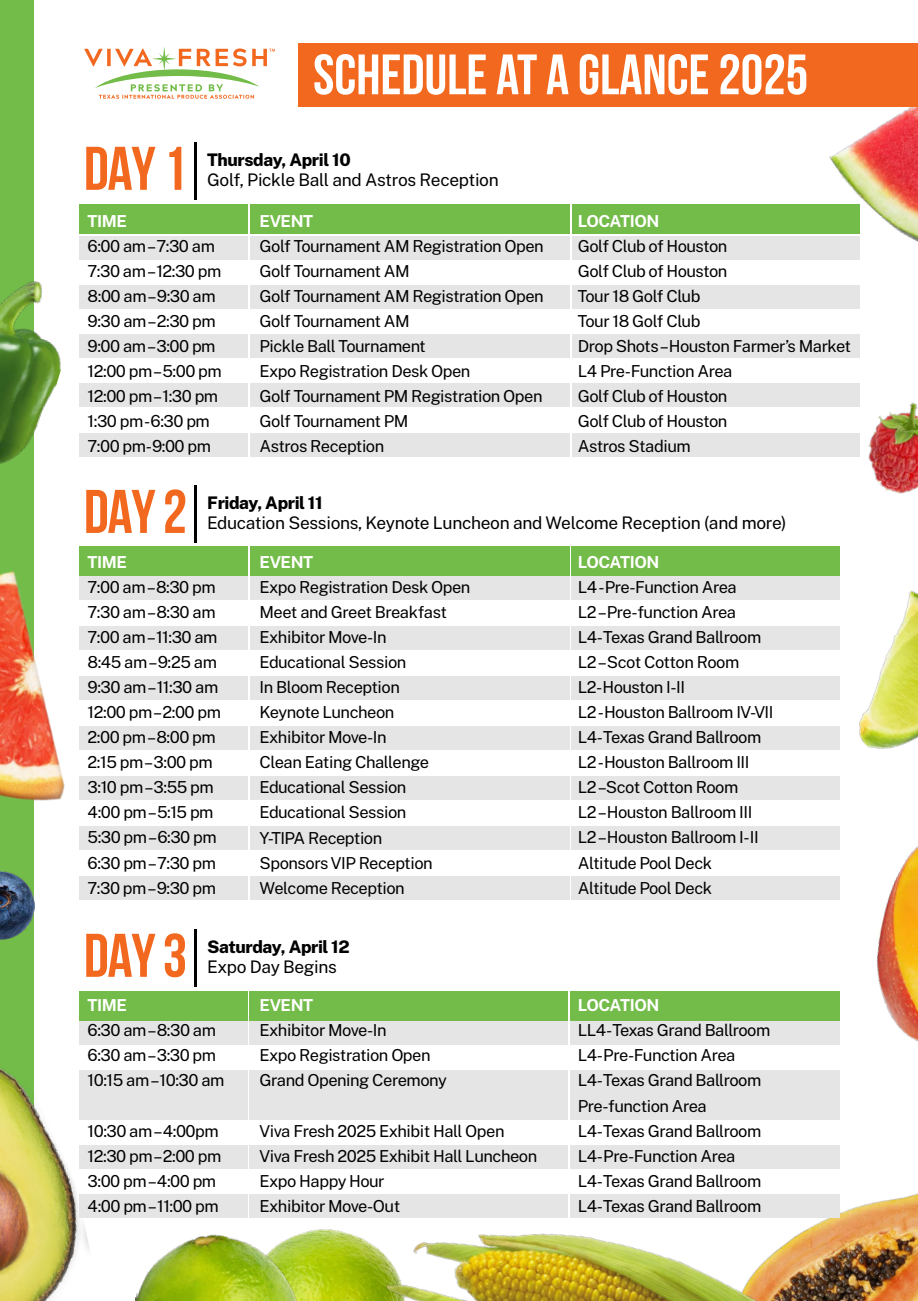
<style>
.page{position:relative;width:918px;height:1301px;background:#fff}
.page>*{position:absolute;margin:0;border:0;box-sizing:border-box;transform-origin:0 0}
.t1{font:700 61.5px "Bebas Neue";letter-spacing:-.02em;color:#f3681f}
.t2{font:700 56.7px "Bebas Neue";color:#fff}
.t3{font:17.4px "Public Sans";letter-spacing:-.02em;color:#000}
.t4{font:800 17.4px "Public Sans";letter-spacing:-.02em;color:#000}
.t5{font:16.5px/25px "Public Sans";letter-spacing:-.03em;color:#000}
.t6{font:700 16.5px "Public Sans";letter-spacing:-.03em;color:#fff}
</style>
<div class="page">
<div style="left:0;top:0;width:33px;height:1188px;background:#73bc49"></div>
<img style="left:0;top:565px;width:139px;height:257px">
<img style="left:849px;top:391px;width:69px;height:103px">
<img style="left:806px;top:106px;width:112px;height:148px">
<img style="left:0;top:870px;width:35px;height:69px">
<img style="left:814px;top:590px;width:104px;height:160px">
<img style="left:829px;top:799px;width:89px;height:246px">
<img style="left:316px;top:1229px;width:58px;height:71px">
<img style="left:135px;top:1230px;width:181px;height:70px">
<img style="left:661px;top:1119px;width:257px;height:181px">
<img style="left:0;top:270px;width:83px;height:219px">
<img style="left:0;top:987px;width:101px;height:313px">
<img style="left:374px;top:1183px;width:467px;height:117px">
<div style="left:298px;top:43px;width:620px;height:63px;background:#f3681f"></div>
<div style="left:79px;top:204px;width:168px;height:30px;background:#73bc49"></div>
<div style="left:79px;top:236px;width:168px;height:24px;background:#e5e5e5"></div>
<div style="left:79px;top:285px;width:168px;height:24px;background:#e5e5e5"></div>
<div style="left:79px;top:334px;width:168px;height:24px;background:#e5e5e5"></div>
<div style="left:79px;top:383px;width:168px;height:23px;background:#e5e5e5"></div>
<div style="left:250px;top:204px;width:320px;height:30px;background:#73bc49"></div>
<div style="left:250px;top:236px;width:320px;height:24px;background:#e5e5e5"></div>
<div style="left:250px;top:285px;width:320px;height:24px;background:#e5e5e5"></div>
<div style="left:250px;top:334px;width:320px;height:24px;background:#e5e5e5"></div>
<div style="left:250px;top:383px;width:320px;height:23px;background:#e5e5e5"></div>
<div style="left:572px;top:204px;width:287px;height:30px;background:#73bc49"></div>
<div style="left:572px;top:236px;width:287px;height:24px;background:#e5e5e5"></div>
<div style="left:572px;top:285px;width:287px;height:24px;background:#e5e5e5"></div>
<div style="left:572px;top:334px;width:287px;height:24px;background:#e5e5e5"></div>
<div style="left:572px;top:383px;width:287px;height:23px;background:#e5e5e5"></div>
<div style="left:79px;top:433px;width:168px;height:24px;background:#e5e5e5"></div>
<div style="left:250px;top:433px;width:320px;height:24px;background:#e5e5e5"></div>
<div style="left:572px;top:433px;width:287px;height:24px;background:#e5e5e5"></div>
<svg style="left:84px;top:47px;width:191px;height:52px"></svg>
<hr style="left:195px;top:142px;width:2px;height:57px;background:#000">
<div style="left:79px;top:546px;width:168px;height:29px;background:#73bc49"></div>
<div style="left:79px;top:575px;width:168px;height:24px;background:#e5e5e5"></div>
<div style="left:79px;top:626px;width:168px;height:23px;background:#e5e5e5"></div>
<div style="left:79px;top:676px;width:168px;height:23px;background:#e5e5e5"></div>
<div style="left:79px;top:726px;width:168px;height:23px;background:#e5e5e5"></div>
<div style="left:250px;top:546px;width:320px;height:29px;background:#73bc49"></div>
<div style="left:250px;top:575px;width:320px;height:24px;background:#e5e5e5"></div>
<div style="left:250px;top:626px;width:320px;height:23px;background:#e5e5e5"></div>
<div style="left:250px;top:676px;width:320px;height:23px;background:#e5e5e5"></div>
<div style="left:250px;top:726px;width:320px;height:23px;background:#e5e5e5"></div>
<div style="left:572px;top:546px;width:268px;height:29px;background:#73bc49"></div>
<div style="left:572px;top:575px;width:268px;height:24px;background:#e5e5e5"></div>
<div style="left:572px;top:626px;width:268px;height:23px;background:#e5e5e5"></div>
<div style="left:572px;top:676px;width:268px;height:23px;background:#e5e5e5"></div>
<div style="left:572px;top:726px;width:268px;height:23px;background:#e5e5e5"></div>
<div style="left:79px;top:776px;width:168px;height:23px;background:#e5e5e5"></div>
<div style="left:79px;top:826px;width:168px;height:24px;background:#e5e5e5"></div>
<div style="left:79px;top:876px;width:168px;height:24px;background:#e5e5e5"></div>
<div style="left:250px;top:776px;width:320px;height:23px;background:#e5e5e5"></div>
<div style="left:250px;top:826px;width:320px;height:24px;background:#e5e5e5"></div>
<div style="left:250px;top:876px;width:320px;height:24px;background:#e5e5e5"></div>
<div style="left:572px;top:776px;width:268px;height:23px;background:#e5e5e5"></div>
<div style="left:572px;top:826px;width:268px;height:24px;background:#e5e5e5"></div>
<div style="left:572px;top:876px;width:268px;height:24px;background:#e5e5e5"></div>
<hr style="left:195px;top:485px;width:2px;height:57px;background:#000">
<div style="left:79px;top:991px;width:168px;height:29px;background:#73bc49"></div>
<div style="left:79px;top:1020px;width:168px;height:24px;background:#e5e5e5"></div>
<div style="left:79px;top:1069px;width:168px;height:50px;background:#e5e5e5"></div>
<div style="left:79px;top:1144px;width:168px;height:24px;background:#e5e5e5"></div>
<div style="left:79px;top:1193px;width:168px;height:23px;background:#e5e5e5"></div>
<div style="left:250px;top:991px;width:318px;height:29px;background:#73bc49"></div>
<div style="left:250px;top:1020px;width:318px;height:24px;background:#e5e5e5"></div>
<div style="left:250px;top:1069px;width:318px;height:50px;background:#e5e5e5"></div>
<div style="left:250px;top:1144px;width:318px;height:24px;background:#e5e5e5"></div>
<div style="left:250px;top:1193px;width:318px;height:23px;background:#e5e5e5"></div>
<div style="left:570px;top:991px;width:270px;height:29px;background:#73bc49"></div>
<div style="left:570px;top:1020px;width:270px;height:24px;background:#e5e5e5"></div>
<div style="left:570px;top:1069px;width:270px;height:50px;background:#e5e5e5"></div>
<div style="left:570px;top:1144px;width:270px;height:24px;background:#e5e5e5"></div>
<div style="left:570px;top:1193px;width:270px;height:23px;background:#e5e5e5"></div>
<hr style="left:195px;top:928px;width:2px;height:58px;background:#000">
<h1 class="t1" style="left:84px;top:135px;width:105px">DAY 1</h1>
<h2 class="t2" style="left:313px;top:44px;width:497px">SCHEDULE AT A GLANCE 2025</h2>
<p class="t4" style="left:207px;top:146px;width:145px">Thursday, April 10</p>
<p class="t3" style="left:207px;top:166px;width:293px">Golf, Pickle Ball and Astros Reception</p>
<p class="t6" style="left:88px;top:208px;width:41px">TIME</p>
<p class="t5" style="left:88px;top:232px;width:136px">6:00 am – 7:30 am<br>7:30 am – 12:30 pm<br>8:00 am – 9:30 am<br>9:30 am – 2:30 pm<br>9:00 am – 3:00 pm<br>12:00 pm – 5:00 pm<br>12:00 pm – 1:30 pm<br>1:30 pm -6:30 pm<br>7:00 pm-9:00 pm</p>
<p class="t6" style="left:260px;top:208px;width:55px">EVENT</p>
<p class="t5" style="left:260px;top:232px;width:286px">Golf Tournament AM Registration Open<br>Golf Tournament AM<br>Golf Tournament AM Registration Open<br>Golf Tournament AM<br>Pickle Ball Tournament<br>Expo Registration Desk Open<br>Golf Tournament PM Registration Open<br>Golf Tournament PM<br>Astros Reception</p>
<p class="t6" style="left:578px;top:208px;width:83px">LOCATION</p>
<p class="t5" style="left:578px;top:232px;width:275px">Golf Club of Houston<br>Golf Club of Houston<br>Tour 18 Golf Club<br>Tour 18 Golf Club<br>Drop Shots – Houston Farmer’s Market<br>L4 Pre-Function Area<br>Golf Club of Houston<br>Golf Club of Houston<br>Astros Stadium</p>
<h1 class="t1" style="left:84px;top:478px;width:105px">DAY 2</h1>
<p class="t4" style="left:207px;top:488px;width:117px">Friday, April 11</p>
<p class="t3" style="left:207px;top:509px;width:581px">Education Sessions, Keynote Luncheon and Welcome Reception (and more)</p>
<p class="t6" style="left:88px;top:549px;width:41px">TIME</p>
<p class="t5" style="left:88px;top:573px;width:135px">7:00 am – 8:30 pm<br>7:30 am – 8:30 am<br>7:00 am – 11:30 am<br>8:45 am – 9:25 am<br>9:30 am – 11:30 am<br>12:00 pm – 2:00 pm<br>2:00 pm – 8:00 pm<br>2:15 pm – 3:00 pm<br>3:10 pm – 3:55 pm<br>4:00 pm – 5:15 pm<br>5:30 pm – 6:30 pm<br>6:30 pm – 7:30 pm<br>7:30 pm – 9:30 pm</p>
<p class="t6" style="left:260px;top:549px;width:55px">EVENT</p>
<p class="t5" style="left:260px;top:573px;width:212px">Expo Registration Desk Open<br>Meet and Greet Breakfast<br>Exhibitor Move-In<br>Educational Session<br>In Bloom Reception<br>Keynote Luncheon<br>Exhibitor Move-In<br>Clean Eating Challenge<br>Educational Session<br>Educational Session<br>Y-TIPA Reception<br>Sponsors VIP Reception<br>Welcome Reception</p>
<h1 class="t1" style="left:84px;top:921px;width:105px">DAY 3</h1>
<p class="t4" style="left:207px;top:932px;width:144px">Saturday, April 12</p>
<p class="t3" style="left:207px;top:953px;width:131px">Expo Day Begins</p>
<p class="t6" style="left:88px;top:992px;width:41px">TIME</p>
<p class="t5" style="left:88px;top:1016px;width:138px">6:30 am – 8:30 am<br>6:30 am – 3:30 pm<br>10:15 am – 10:30 am</p>
<p class="t5" style="left:88px;top:1116px;width:135px">10:30 am – 4:00pm<br>12:30 pm – 2:00 pm<br>3:00 pm – 4:00 pm<br>4:00 pm – 11:00 pm</p>
<p class="t6" style="left:260px;top:992px;width:55px">EVENT</p>
<p class="t5" style="left:260px;top:1016px;width:189px">Exhibitor Move-In<br>Expo Registration Open<br>Grand Opening Ceremony</p>
<p class="t5" style="left:260px;top:1117px;width:279px">Viva Fresh 2025 Exhibit Hall Open<br>Viva Fresh 2025 Exhibit Hall Luncheon<br>Expo Happy Hour<br>Exhibitor Move-Out</p>
<p class="t6" style="left:578px;top:549px;width:83px">LOCATION</p>
<p class="t5" style="left:578px;top:573px;width:197px">L4 -Pre-Function Area<br>L2 – Pre-function Area<br>L4-Texas Grand Ballroom<br>L2 – Scot Cotton Room<br>L2-Houston I-II<br>L2 -Houston Ballroom IV-VII<br>L4-Texas Grand Ballroom<br>L2 -Houston Ballroom III<br>L2 –Scot Cotton Room<br>L2 – Houston Ballroom III<br>L2 – Houston Ballroom I-II<br>Altitude Pool Deck<br>Altitude Pool Deck</p>
<p class="t6" style="left:578px;top:992px;width:83px">LOCATION</p>
<p class="t5" style="left:578px;top:1016px;width:194px">LL4-Texas Grand Ballroom<br>L4-Pre-Function Area<br>L4-Texas Grand Ballroom<br>Pre-function Area<br>L4-Texas Grand Ballroom<br>L4-Pre-Function Area<br>L4-Texas Grand Ballroom<br>L4-Texas Grand Ballroom</p>
</div>
